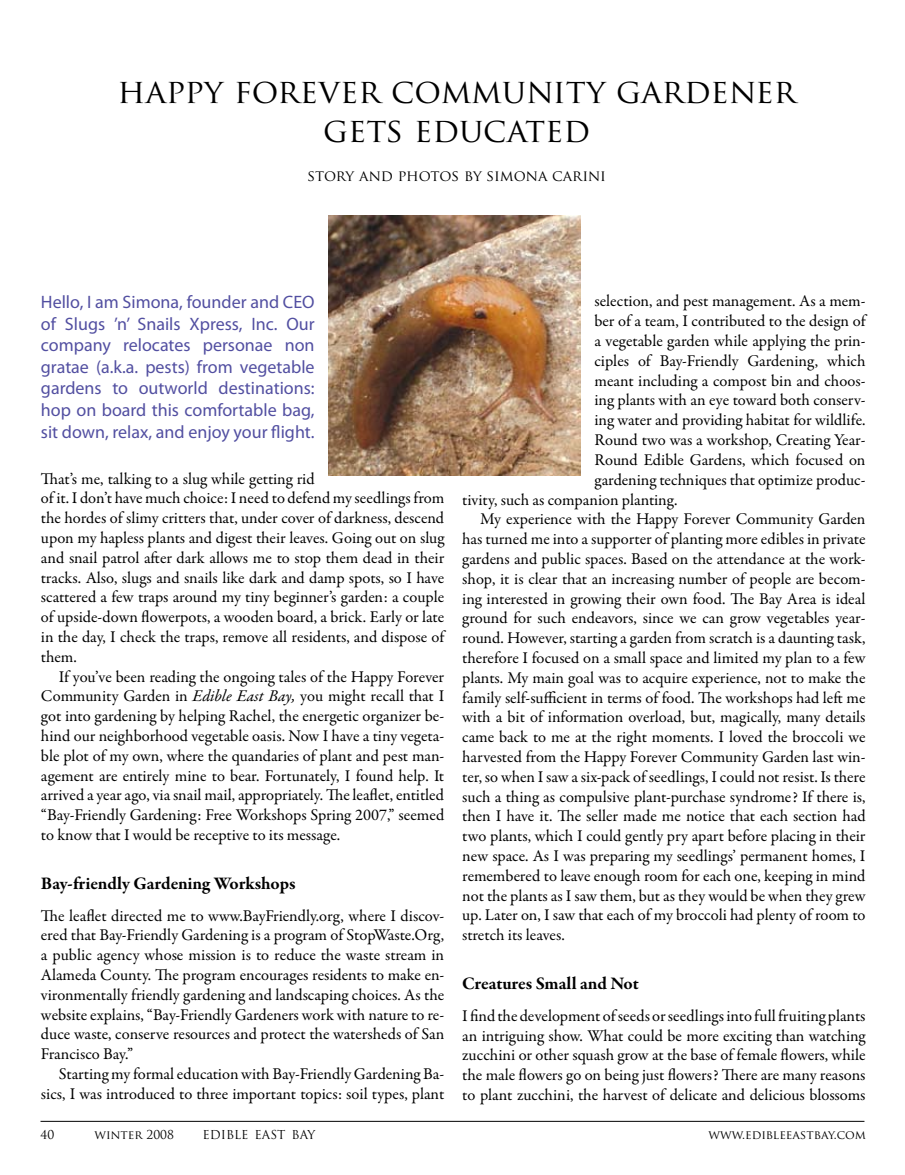
<style>
.page{position:relative;width:905px;height:1175px;background:#fff}
.page>*{position:absolute;margin:0;border:0;box-sizing:border-box;transform-origin:0 0}
.t1{font:33px/39.6px "Trajan Pro";color:#000;text-align:center}
.t2{font:18px/21.6px "Myriad Pro";color:#524fa1;text-align:justify}
.t3{font:700 18px "Garamond Premr Pro";letter-spacing:-.005em;color:#000}
.t4{font:16.5px/19.8px "Garamond Premr Pro";letter-spacing:-.005em;color:#000;text-align:justify}
.t5{font:15px "Trajan Pro";letter-spacing:-.015em;color:#000}
.t6{font:12px "Trajan Pro";color:#000}
.s1{font-style:italic}
</style>
<div class="page">
<hr style="left:40px;top:1120px;width:824px;height:1px;background:#000">
<img style="left:328px;top:216px;width:253px;height:259px">
<h1 class="t1" style="left:117px;top:71px;width:680px">happy forever community gardener gets educated</h1>
<p class="t5" style="left:307px;top:166px;width:300px">story and photos by simona carini</p>
<p class="t2" style="left:41px;top:291px;width:275px">Hello, I am Simona, founder and CEO of Slugs ’n’ Snails Xpress, Inc. Our company relocates personae non gratae (a.k.a. pests) from vegetable gardens to outworld destinations: hop on board this comfortable bag, sit down, relax, and enjoy your flight.</p>
<p class="t4" style="left:41px;top:469px;width:405px;text-align:left">That’s me, talking to a slug while getting rid<br>of it. I don’t have much choice: I need to defend my seedlings from the hordes of slimy critters that, under cover of darkness, descend upon my hapless plants and digest their leaves. Going out on slug and snail patrol after dark allows me to stop them dead in their tracks. Also, slugs and snails like dark and damp spots, so I have scattered a few traps around my tiny beginner’s garden: a couple of upside-down flowerpots, a wooden board, a brick. Early or late in the day, I check the traps, remove all residents, and dispose of them.</p>
<p class="t4" style="left:41px;top:667px;width:405px;text-indent:18px">If you’ve been reading the ongoing tales of the Happy Forever Community Garden in <span class="s1">Edible East Bay,</span> you might recall that I got into gardening by helping Rachel, the energetic organizer be&shy;hind our neighborhood vegetable oasis. Now I have a tiny vegeta&shy;ble plot of my own, where the quandaries of plant and pest man&shy;agement are entirely mine to bear. Fortunately, I found help. It arrived a year ago, via snail mail, appropriately. The leaflet, entitled “Bay-Friendly Gardening: Free Workshops Spring 2007,” seemed to know that I would be receptive to its message.</p>
<p class="t3" style="left:41px;top:872px;width:256px">Bay-friendly Gardening Workshops</p>
<p class="t4" style="left:41px;top:905px;width:405px">The leaflet directed me to www.BayFriendly.org, where I discov&shy;ered that Bay-Friendly Gardening is a program of StopWaste.Org, a public agency whose mission is to reduce the waste stream in Alameda County. The program encourages residents to make en&shy;vironmentally friendly gardening and landscaping choices. As the website explains, “Bay-Friendly Gardeners work with nature to re&shy;duce waste, conserve resources and protect the watersheds of San Francisco Bay.”</p>
<p class="t4" style="left:41px;top:1064px;width:405px;text-align:right">Starting my formal education with Bay-Friendly Gardening Ba&shy;sics, I was introduced to three important topics: soil types, plant</p>
<p class="t4" style="left:594px;top:292px;width:272px">selection, and pest management. As a mem-</p>
<p class="t4" style="left:594px;top:311px;width:272px">ber of a team, I contributed to the design of</p>
<p class="t4" style="left:594px;top:331px;width:272px">a vegetable garden while applying the prin-</p>
<p class="t4" style="left:594px;top:351px;width:272px">ciples of Bay-Friendly Gardening, which</p>
<p class="t4" style="left:594px;top:371px;width:272px">meant including a compost bin and choos-</p>
<p class="t4" style="left:594px;top:391px;width:272px">ing plants with an eye toward both conserv-</p>
<p class="t4" style="left:594px;top:410px;width:272px">ing water and providing habitat for wildlife.</p>
<p class="t4" style="left:594px;top:430px;width:272px">Round two was a workshop, Creating Year-</p>
<p class="t4" style="left:594px;top:450px;width:272px">Round Edible Gardens, which focused on</p>
<p class="t4" style="left:594px;top:470px;width:272px">gardening techniques that optimize produc-</p>
<p class="t4" style="left:462px;top:490px;width:217px">tivity, such as companion planting.</p>
<p class="t4" style="left:480px;top:509px;width:387px">My experience with the Happy Forever Community Garden</p>
<p class="t4" style="left:462px;top:529px;width:405px">has turned me into a supporter of planting more edibles in private</p>
<p class="t4" style="left:462px;top:549px;width:405px">gardens and public spaces. Based on the attendance at the work-</p>
<p class="t4" style="left:462px;top:569px;width:405px">shop, it is clear that an increasing number of people are becom-</p>
<p class="t4" style="left:462px;top:589px;width:405px">ing interested in growing their own food. The Bay Area is ideal</p>
<p class="t4" style="left:462px;top:608px;width:405px">ground for such endeavors, since we can grow vegetables year-</p>
<p class="t4" style="left:462px;top:628px;width:405px">round. However, starting a garden from scratch is a daunting task,</p>
<p class="t4" style="left:462px;top:648px;width:405px">therefore I focused on a small space and limited my plan to a few</p>
<p class="t4" style="left:462px;top:668px;width:405px">plants. My main goal was to acquire experience, not to make the</p>
<p class="t4" style="left:462px;top:688px;width:405px">family self-sufficient in terms of food. The workshops had left me</p>
<p class="t4" style="left:462px;top:707px;width:405px">with a bit of information overload, but, magically, many details</p>
<p class="t4" style="left:462px;top:727px;width:405px">came back to me at the right moments. I loved the broccoli we</p>
<p class="t4" style="left:462px;top:747px;width:405px">harvested from the Happy Forever Community Garden last win-</p>
<p class="t4" style="left:462px;top:767px;width:405px">ter, so when I saw a six-pack of seedlings, I could not resist. Is there</p>
<p class="t4" style="left:462px;top:787px;width:405px">such a thing as compulsive plant-purchase syndrome? If there is,</p>
<p class="t4" style="left:462px;top:806px;width:405px">then I have it. The seller made me notice that each section had</p>
<p class="t4" style="left:462px;top:826px;width:405px">two plants, which I could gently pry apart before placing in their</p>
<p class="t4" style="left:462px;top:846px;width:405px">new space. As I was preparing my seedlings’ permanent homes, I</p>
<p class="t4" style="left:462px;top:866px;width:405px">remembered to leave enough room for each one, keeping in mind</p>
<p class="t4" style="left:462px;top:886px;width:405px">not the plants as I saw them, but as they would be when they grew</p>
<p class="t4" style="left:462px;top:905px;width:405px">up. Later on, I saw that each of my broccoli had plenty of room to</p>
<p class="t4" style="left:462px;top:925px;width:104px">stretch its leaves.</p>
<p class="t3" style="left:462px;top:972px;width:178px">Creatures Small and Not</p>
<p class="t4" style="left:462px;top:1006px;width:405px">I find the development of seeds or seedlings into full fruiting plants an intriguing show. What could be more exciting than watching zucchini or other squash grow at the base of female flowers, while the male flowers go on being just flowers? There are many reasons to plant zucchini, the harvest of delicate and delicious blossoms</p>
<p class="t6" style="left:40px;top:1127px;width:15px">40</p>
<p class="t6" style="left:94px;top:1127px;width:81px">winter 2008</p>
<p class="t6" style="left:202px;top:1127px;width:114px">EDIBLE EAST BAY</p>
<p class="t6" style="left:708px;top:1127px;width:159px">www.edibleeastbay.com</p>
</div>
